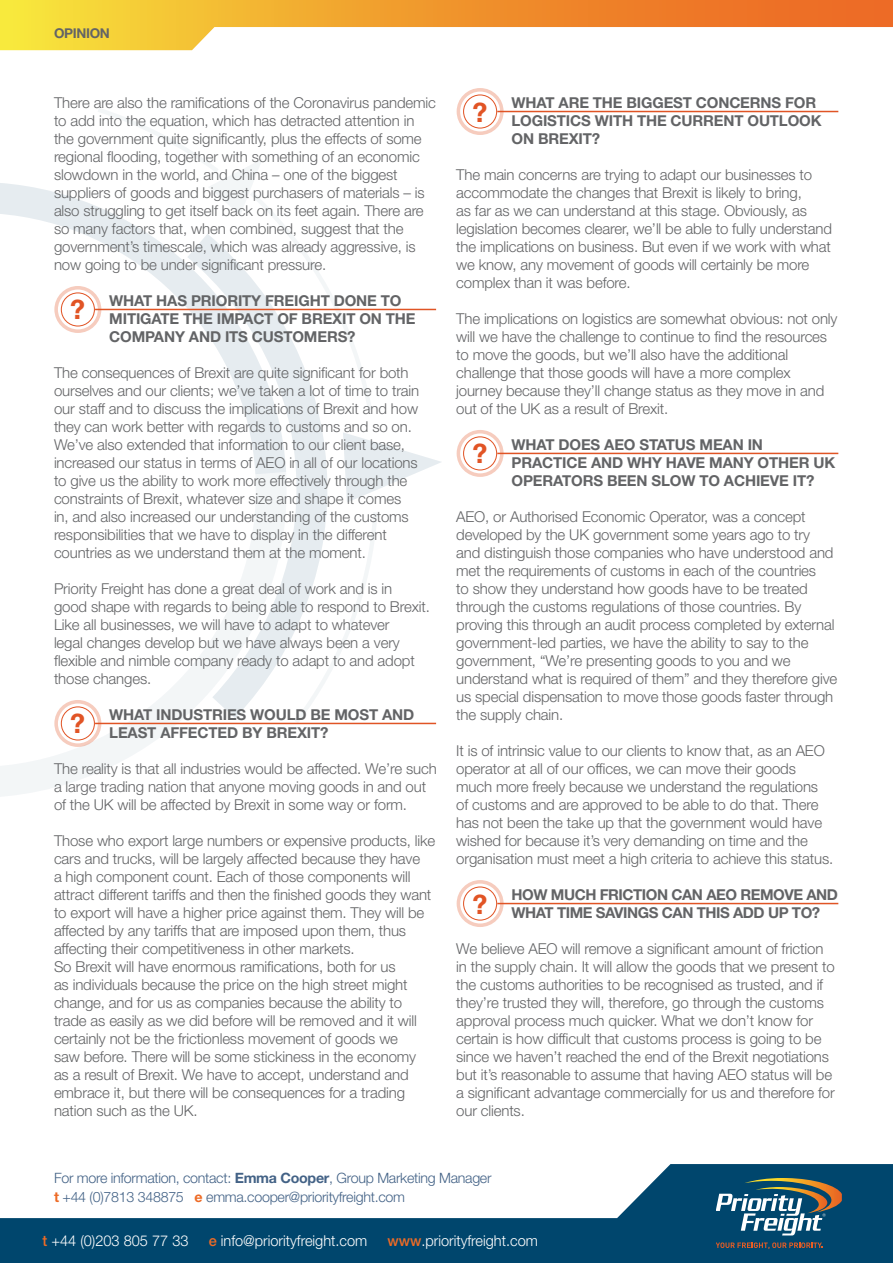
<style>
.page{position:relative;width:893px;height:1263px;background:#fff}
.page>*{position:absolute;margin:0;border:0;box-sizing:border-box;transform-origin:0 0}
.t1{font:700 26.7px "Helvetica Neue LT Std";color:#e15425}
.t2{font:300 15px/18px "Helvetica Neue LT Std";letter-spacing:-.01em;color:#636466}
.t3{font:700 15px/18px "Helvetica Neue LT Std";letter-spacing:-.01em;color:#636466}
.t4{font:300 15px "Helvetica Neue LT Std";color:#fff}
.t5{font:700 15px/18px "Helvetica Neue LT Std";letter-spacing:-.03em;color:#636466}
.t6{font:300 14.25px/19.5px "Helvetica Neue LT Std";letter-spacing:-.02em;color:#436286}
.t7{font:700 13.5px "Helvetica Neue LT Std";letter-spacing:-.03em;color:#636466}
.s1{font-weight:700}
.s2{font-weight:700;color:#ed6b26}
.s3{font-weight:500;color:#ed6b26}
</style>
<div class="page">
<svg style="left:0;top:0;width:893px;height:50px"></svg>
<svg style="left:351px;top:513px;width:29px;height:212px"></svg>
<svg style="left:0;top:704px;width:162px;height:93px"></svg>
<svg style="left:154px;top:415px;width:197px;height:320px"></svg>
<svg style="left:0;top:183px;width:300px;height:316px"></svg>
<svg style="left:343px;top:432px;width:98px;height:71px"></svg>
<svg style="left:0;top:1164px;width:893px;height:99px;fill:#00466d"></svg>
<svg style="left:717px;top:1178px;width:125px;height:57px;background:#4c7280"></svg>
<svg style="left:717px;top:1242px;width:106px;height:7px"></svg>
<svg style="left:54px;top:108px;width:321px;height:307px"></svg>
<hr style="left:95px;top:309px;width:341px;height:1px;background:#e05425">
<svg style="left:457px;top:88px;width:47px;height:47px"></svg>
<hr style="left:497px;top:111px;width:341px;height:1px;background:#e05425">
<svg style="left:54px;top:700px;width:47px;height:47px"></svg>
<hr style="left:95px;top:723px;width:341px;height:1px;background:#e05425">
<svg style="left:457px;top:430px;width:47px;height:47px"></svg>
<hr style="left:497px;top:453px;width:341px;height:1px;background:#e05425">
<svg style="left:457px;top:880px;width:47px;height:47px"></svg>
<hr style="left:497px;top:903px;width:341px;height:1px;background:#e05425">
<p class="t7" style="left:54px;top:24px;width:57px">OPINION</p>
<p class="t2" style="left:54px;top:93px;width:383px">There are also the ramifications of the Coronavirus pandemic to add into the equation, which has detracted attention in the government quite significantly, plus the effects of some regional flooding, together with something of an economic slowdown in the world, and China – one of the biggest suppliers of goods and biggest purchasers of materials – is also struggling to get itself back on its feet again. There are so many factors that, when combined, suggest that the government’s timescale, which was already aggressive, is now going to be under significant pressure.</p>
<p class="t3" style="left:109px;top:291px;width:308px">WHAT HAS PRIORITY FREIGHT DONE TO<br>MITIGATE THE IMPACT OF BREXIT ON THE<br>COMPANY AND ITS CUSTOMERS?</p>
<p class="t2" style="left:54px;top:363px;width:367px">The consequences of Brexit are quite significant for both ourselves and our clients; we’ve taken a lot of time to train our staff and to discuss the implications of Brexit and how they can work better with regards to customs and so on.<br>We’ve also extended that information to our client base, increased our status in terms of AEO in all of our locations to give us the ability to work more effectively through the constraints of Brexit, whatever size and shape it comes in, and also increased our understanding of the customs responsibilities that we have to display in the different countries as we understand them at the moment.</p>
<p class="t2" style="left:54px;top:579px;width:377px">Priority Freight has done a great deal of work and is in<br>good shape with regards to being able to respond to Brexit.<br>Like all businesses, we will have to adapt to whatever<br>legal changes develop but we have always been a very flexible and nimble company ready to adapt to and adopt those changes.</p>
<p class="t3" style="left:109px;top:705px;width:306px">WHAT INDUSTRIES WOULD BE MOST AND<br>LEAST AFFECTED BY BREXIT?</p>
<p class="t2" style="left:54px;top:759px;width:384px">The reality is that all industries would be affected. We’re such a large trading nation that anyone moving goods in and out of the UK will be affected by Brexit in some way or form.</p>
<p class="t2" style="left:54px;top:831px;width:383px">Those who export large numbers or expensive products, like cars and trucks, will be largely affected because they have<br>a high component count. Each of those components will attract different tariffs and then the finished goods they want to export will have a higher price against them. They will be affected by any tariffs that are imposed upon them, thus affecting their competitiveness in other markets.<br>So Brexit will have enormous ramifications, both for us<br>as individuals because the price on the high street might change, and for us as companies because the ability to trade as easily as we did before will be removed and it will certainly not be the frictionless movement of goods we<br>saw before. There will be some stickiness in the economy<br>as a result of Brexit. We have to accept, understand and embrace it, but there will be consequences for a trading nation such as the UK.</p>
<h1 class="t1" style="left:70px;top:293px;width:16px">?</h1>
<h1 class="t1" style="left:70px;top:707px;width:16px">?</h1>
<p class="t3" style="left:511px;top:93px;width:312px">WHAT ARE THE BIGGEST CONCERNS FOR<br>LOGISTICS WITH THE CURRENT OUTLOOK<br>ON BREXIT?</p>
<p class="t2" style="left:456px;top:165px;width:377px">The main concerns are trying to adapt our businesses to accommodate the changes that Brexit is likely to bring,<br>as far as we can understand at this stage. Obviously, as legislation becomes clearer, we’ll be able to fully understand the implications on business. But even if we work with what we know, any movement of goods will certainly be more complex than it was before.</p>
<p class="t2" style="left:456px;top:309px;width:383px">The implications on logistics are somewhat obvious: not only will we have the challenge to continue to find the resources to move the goods, but we’ll also have the additional challenge that those goods will have a more complex journey because they’ll change status as they move in and out of the UK as a result of Brexit.</p>
<p class="t3" style="left:511px;top:435px;width:325px">WHAT DOES AEO STATUS MEAN IN<br>PRACTICE AND WHY HAVE MANY OTHER UK<br>OPERATORS BEEN SLOW TO ACHIEVE IT?</p>
<p class="t2" style="left:456px;top:507px;width:382px">AEO, or Authorised Economic Operator, was a concept developed by the UK government some years ago to try and distinguish those companies who have understood and met the requirements of customs in each of the countries<br>to show they understand how goods have to be treated through the customs regulations of those countries. By proving this through an audit process completed by external government-led parties, we have the ability to say to the government, “We’re presenting goods to you and we understand what is required of them” and they therefore give us special dispensation to move those goods faster through the supply chain.</p>
<p class="t2" style="left:456px;top:741px;width:379px">It is of intrinsic value to our clients to know that, as an AEO operator at all of our offices, we can move their goods much more freely because we understand the regulations of customs and are approved to be able to do that. There has not been the take up that the government would have wished for because it’s very demanding on time and the organisation must meet a high criteria to achieve this status.</p>
<p class="t5" style="left:511px;top:885px;width:328px">HOW MUCH FRICTION CAN AEO REMOVE AND<br>WHAT TIME SAVINGS CAN THIS ADD UP TO?</p>
<p class="t2" style="left:456px;top:939px;width:380px">We believe AEO will remove a significant amount of friction in the supply chain. It will allow the goods that we present to the customs authorities to be recognised as trusted, and if they’re trusted they will, therefore, go through the customs approval process much quicker. What we don’t know for certain is how difficult that customs process is going to be since we haven’t reached the end of the Brexit negotiations but it’s reasonable to assume that having AEO status will be a significant advantage commercially for us and therefore for our clients.</p>
<h1 class="t1" style="left:472px;top:95px;width:16px">?</h1>
<h1 class="t1" style="left:472px;top:437px;width:16px">?</h1>
<h1 class="t1" style="left:472px;top:887px;width:16px">?</h1>
<p class="t6" style="left:54px;top:1168px;width:439px">For more information, contact: <span class="s1">Emma Cooper</span>, Group Marketing Manager <span class="s2">t</span> +44 (0)7813 348875 <span class="s2">e</span> emma.cooper@priorityfreight.com</p>
<p class="t4" style="left:43px;top:1231px;width:147px"><span class="s3">t</span> +44 (0)203 805 77 33</p>
<p class="t4" style="left:209px;top:1231px;width:160px"><span class="s3">e</span> info@priorityfreight.com</p>
<p class="t4" style="left:387px;top:1231px;width:152px"><span class="s3">www</span>.priorityfreight.com</p>
</div>
